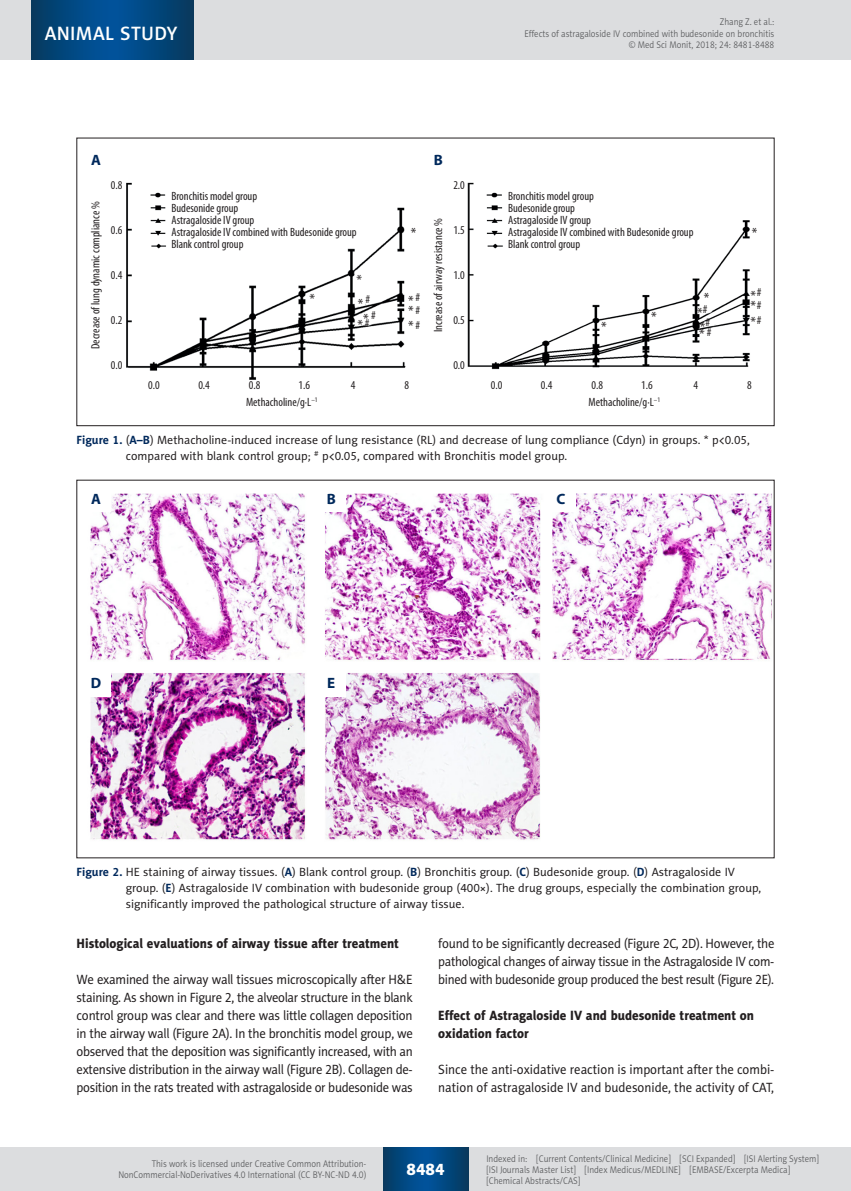
<style>
.page{position:relative;width:851px;height:1191px;background:#fff}
.page>*{position:absolute;margin:0;border:0;box-sizing:border-box;transform-origin:0 0}
.t1{font:19.5px "Naomi Sans EFN Medium";letter-spacing:.015em;color:#fff}
.t2{font:16.5px "Naomi Sans EFN Heavy";color:#fff}
.t3{font:condensed 15px/15.6px "Myriad Pro";color:#231f20}
.t4{font:700 15px "Myriad Pro";color:#00295c}
.MSM_Body{font:13.5px/18px "Naomi Sans EFN";letter-spacing:-.015em;color:#231f20;text-align:justify;scale:.95 1}
.MSM_Body-2{font:13.5px/18px "Naomi Sans EFN";letter-spacing:-.015em;color:#231f20;text-align:justify;scale:.94 1}
.MSM_Headline_2{font:13.5px/18px "Naomi Sans EFN Heavy";color:#231f20;scale:.95 1}
.MSM_Rycina_tytul{font:12px/15.8px "Naomi Sans EFN";color:#231f20}
.t5{font:condensed 12px/12px "Myriad Pro";color:#231f20}
.t6{font:9.75px/11.2px "Naomi Sans EFN Light";color:#57585a;text-align:right;scale:.9 1}
.s1{font-weight:700;color:#00295c}
</style>
<div class="page">
<img style="left:126px;top:182px;width:280px;height:198px">
<img style="left:467px;top:182px;width:283px;height:188px">
<img style="left:146px;top:191px;width:24px;height:58px">
<img style="left:483px;top:191px;width:23px;height:58px">
<img style="left:90px;top:493px;width:682px;height:347px">
<div style="left:81px;top:484px;width:30px;height:28px;background:#fff"></div>
<div style="left:81px;top:668px;width:30px;height:28px;background:#fff"></div>
<div style="left:316px;top:484px;width:30px;height:28px;background:#fff"></div>
<div style="left:316px;top:668px;width:30px;height:28px;background:#fff"></div>
<div style="left:546px;top:484px;width:29px;height:28px;background:#fff"></div>
<div style="left:0;top:1148px;width:850px;height:43px;background:#dcdddf"></div>
<svg style="left:383px;top:1147px;width:85px;height:43px;background:#02477e"></svg>
<div style="left:0;top:0;width:850px;height:60px;background:#dcdddf"></div>
<hr style="left:850px;top:0;width:1px;height:60px;background:#dcdddf">
<svg style="left:32px;top:0;width:161px;height:60px;background:#02477f"></svg>
<h1 class="t1" style="left:45px;top:22px;width:134px">ANIMAL STUDY</h1>
<p class="t4" style="left:91px;top:151px;width:11px">A</p>
<p class="t4" style="left:433px;top:151px;width:11px">B</p>
<p class="t6" style="left:524px;top:16px;width:279px">Zhang Z. et al.:<br>Effects of astragaloside IV combined with budesonide on bronchitis © Med Sci Monit, 2018; 24: 8481-8488</p>
<p class="t5" style="left:90px;top:349px;width:149px;rotate:-90deg">Decrease of lung dynamic compliance %</p>
<p class="t5" style="left:111px;top:179px;width:13px">0.8</p>
<p class="t5" style="left:111px;top:224px;width:13px">0.6</p>
<p class="t5" style="left:111px;top:269px;width:13px">0.4</p>
<p class="t5" style="left:111px;top:314px;width:13px">0.2</p>
<p class="t5" style="left:111px;top:359px;width:13px">0.0</p>
<p class="t5" style="left:453px;top:179px;width:13px">2.0</p>
<p class="t5" style="left:453px;top:224px;width:13px">1.5</p>
<p class="t5" style="left:453px;top:269px;width:13px">1.0</p>
<p class="t5" style="left:453px;top:314px;width:13px">0.5</p>
<p class="t5" style="left:453px;top:359px;width:13px">0.0</p>
<p class="t5" style="left:171px;top:190px;width:187px">Bronchitis model group<br>Budesonide group<br>Astragaloside IV group<br>Astragaloside IV combined with Budesonide group<br>Blank control group</p>
<p class="t5" style="left:508px;top:190px;width:187px">Bronchitis model group<br>Budesonide group<br>Astragaloside IV group<br>Astragaloside IV combined with Budesonide group<br>Blank control group</p>
<p class="t5" style="left:432px;top:332px;width:116px;rotate:-90deg">Increase of airway resistance %</p>
<p class="t3" style="left:411px;top:226px;width:7px">*</p>
<p class="t3" style="left:356px;top:272px;width:7px">*</p>
<p class="t5" style="left:365px;top:293px;width:6px">#</p>
<p class="t5" style="left:415px;top:290px;width:6px;line-height:13.2px"># #</p>
<p class="t5" style="left:415px;top:319px;width:6px">#</p>
<p class="t3" style="left:703px;top:291px;width:7px">*</p>
<p class="t3" style="left:309px;top:292px;width:7px">*</p>
<p class="t3" style="left:408px;top:293px;width:7px">*</p>
<p class="t3" style="left:408px;top:303px;width:7px">* *</p>
<p class="t3" style="left:357px;top:295px;width:13px;line-height:18.1px">*<br>**</p>
<p class="t5" style="left:702px;top:304px;width:6px">#</p>
<p class="t3" style="left:697px;top:307px;width:10px;line-height:13.6px">* *</p>
<p class="t3" style="left:699px;top:327px;width:7px">*</p>
<p class="t5" style="left:371px;top:309px;width:6px">#</p>
<p class="t3" style="left:651px;top:309px;width:7px">*</p>
<p class="t5" style="left:705px;top:318px;width:7px;line-height:9.6px"># #</p>
<p class="t5" style="left:365px;top:317px;width:6px">#</p>
<p class="t3" style="left:601px;top:319px;width:7px">*</p>
<p class="t3" style="left:751px;top:226px;width:7px">*</p>
<p class="t5" style="left:756px;top:286px;width:6px;line-height:13.2px"># #</p>
<p class="t5" style="left:756px;top:314px;width:6px">#</p>
<p class="t3" style="left:750px;top:288px;width:7px">*</p>
<p class="t3" style="left:750px;top:298px;width:7px">* *</p>
<p class="t5" style="left:148px;top:379px;width:13px">0.0</p>
<p class="t5" style="left:198px;top:379px;width:13px">0.4</p>
<p class="t5" style="left:246px;top:377px;width:73px;line-height:16.6px">0.8<br>Methacholine/g·L<sup>–1</sup></p>
<p class="t5" style="left:298px;top:379px;width:13px">1.6</p>
<p class="t5" style="left:351px;top:379px;width:6px">4</p>
<p class="t5" style="left:404px;top:379px;width:6px">8</p>
<p class="t5" style="left:490px;top:379px;width:13px">0.0</p>
<p class="t5" style="left:541px;top:379px;width:13px">0.4</p>
<p class="t5" style="left:588px;top:377px;width:73px;line-height:16.6px">0.8<br>Methacholine/g·L<sup>–1</sup></p>
<p class="t5" style="left:641px;top:379px;width:13px">1.6</p>
<p class="t5" style="left:693px;top:379px;width:6px">4</p>
<p class="t5" style="left:747px;top:379px;width:6px">8</p>
<p class="MSM_Rycina_tytul" style="left:126px;top:432px;width:625px;text-indent:-49px"><span class="s1">Figure 1.</span> (<span class="s1">A–B</span>) Methacholine-induced increase of lung resistance (RL) and decrease of lung compliance (Cdyn) in groups. * p&lt;0.05, compared with blank control group; <sup>#</sup> p&lt;0.05, compared with Bronchitis model group.</p>
<p class="t4" style="left:91px;top:489px;width:11px">A</p>
<p class="t4" style="left:556px;top:489px;width:10px">C</p>
<p class="t4" style="left:326px;top:489px;width:11px">B</p>
<p class="t4" style="left:91px;top:673px;width:12px">D</p>
<p class="t4" style="left:327px;top:673px;width:10px">E</p>
<p class="MSM_Rycina_tytul" style="left:126px;top:864px;width:637px;text-indent:-49px"><span class="s1">Figure 2.</span> HE staining of airway tissues. (<span class="s1">A</span>) Blank control group. (<span class="s1">B</span>) Bronchitis group. (<span class="s1">C</span>) Budesonide group. (<span class="s1">D</span>) Astragaloside IV group. (<span class="s1">E</span>) Astragaloside IV combination with budesonide group (400×). The drug groups, especially the combination group, significantly improved the pathological structure of airway tissue.</p>
<p class="MSM_Headline_2" style="left:77px;top:934px;width:341px">Histological evaluations of airway tissue after treatment</p>
<p class="MSM_Body" style="left:77px;top:970px;width:355px">We examined the airway wall tissues microscopically after H&amp;E staining. As shown in Figure 2, the alveolar structure in the blank control group was clear and there was little collagen deposition in the airway wall (Figure 2A). In the bronchitis model group, we observed that the deposition was significantly increased, with an extensive distribution in the airway wall (Figure 2B). Collagen de&shy;position in the rats treated with astragaloside or budesonide was</p>
<p class="MSM_Body-2" style="left:438px;top:934px;width:359px">found to be significantly decreased (Figure 2C, 2D). However, the pathological changes of airway tissue in the Astragaloside IV com&shy;bined with budesonide group produced the best result (Figure 2E).</p>
<p class="MSM_Headline_2" style="left:438px;top:1006px;width:334px">Effect of Astragaloside IV and budesonide treatment on oxidation factor</p>
<p class="MSM_Body-2" style="left:438px;top:1060px;width:359px">Since the anti-oxidative reaction is important after the combi&shy;nation of astragaloside IV and budesonide, the activity of CAT,</p>
<p class="t6" style="left:118px;top:1158px;width:277px">This work is licensed under Creative Common Attribution-<br>NonCommercial-NoDerivatives 4.0 International (CC BY-NC-ND 4.0)</p>
<h2 class="t2" style="left:406px;top:1159px;width:40px">8484</h2>
<p class="t6" style="left:486px;top:1152px;width:371px;text-align:left">Indexed in: [Current Contents/Clinical Medicine] [SCI Expanded] [ISI Alerting System] [ISI Journals Master List] [Index Medicus/MEDLINE] [EMBASE/Excerpta Medica] [Chemical Abstracts/CAS]</p>
</div>
